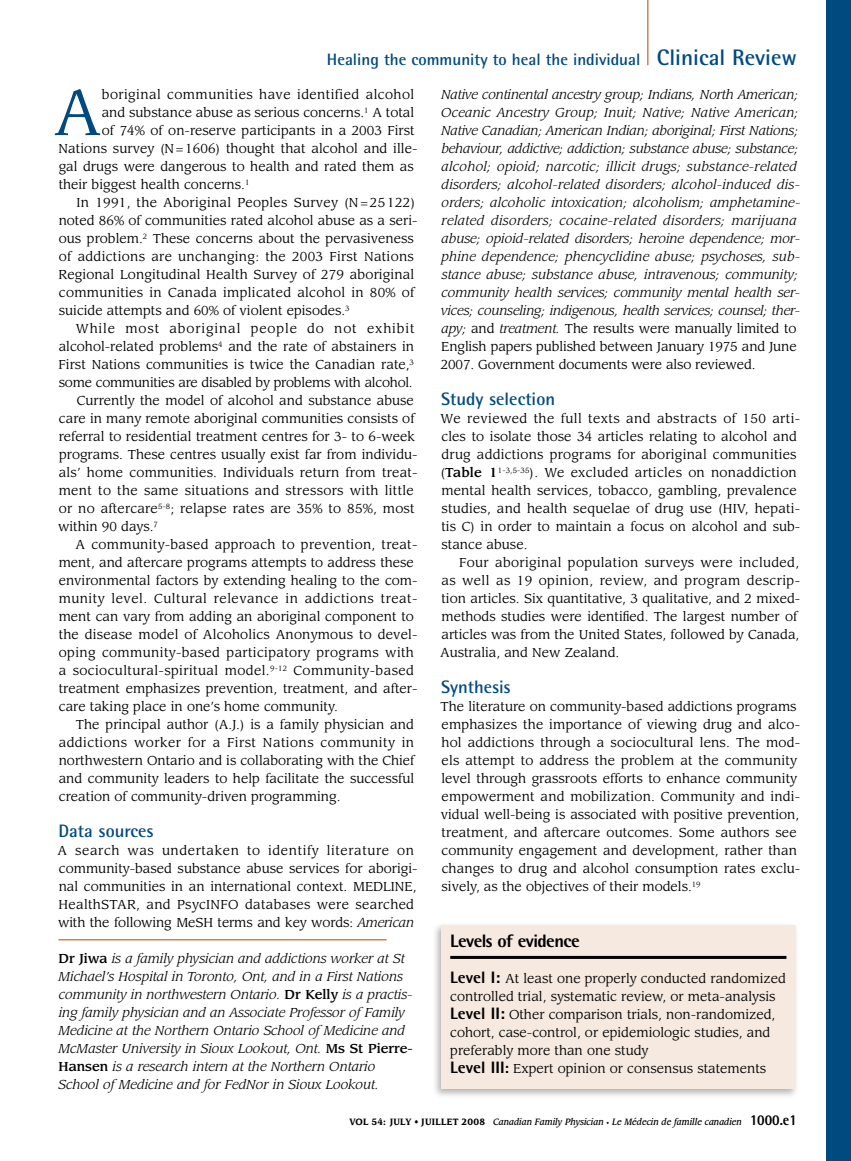
<style>
.page{position:relative;width:851px;height:1161px;background:#fff}
.page>*{position:absolute;margin:0;border:0;box-sizing:border-box;transform-origin:0 0}
.t1{font:63.6px "Leawood Std";color:#004a80}
.t2{font:700 18px "Rotis Semi Sans Std";color:#004a80}
.t3{font:800 18px "Rotis Semi Sans Std";letter-spacing:-.03em;color:#000}
.t4{font:700 16.5px "Rotis Semi Sans Std";color:#004a80}
.t5{font:12.75px/18px "Leawood Std";color:#000}
.t6{font:italic 12.75px/18px "Leawood Std";color:#000}
.t7{font:12.75px "Leawood Std";letter-spacing:.025em;color:#000}
.t8{font:12.75px "Leawood Std";letter-spacing:.02em;color:#000}
.t9{font:12.75px "Leawood Std";letter-spacing:.03em;color:#000}
.t10{font:12.75px "Leawood Std";letter-spacing:.035em;color:#000}
.t11{font:12.75px "Leawood Std";letter-spacing:-.02em;color:#000}
.t12{font:12.75px "Leawood Std";letter-spacing:.065em;color:#000}
.t13{font:italic 500 9px "Leawood Std";color:#000;scale:.9 1}
.s1{font-size:22.5px}
.s2{font-style:italic}
.s3{font-weight:500;font-style:normal}
.s4{font-style:normal}
.s5{font-weight:500}
.s6{font-family:"Rotis Semi Sans Std";font-weight:800;font-size:16.5px}
.s7{font-family:"Rotis Semi Sans Std";font-weight:800;font-size:15px}
.s8{font-weight:700;font-style:normal}
.s9{font-style:normal;font-size:6px}
.s10{font-family:"Rotis Semi Sans Std";font-weight:800;font-style:normal;font-size:15px}
</style>
<div class="page">
<hr style="left:647px;top:0;width:1px;height:65px;background:#cb8354">
<div style="left:430px;top:920px;width:370px;height:180px;background:#000;opacity:.3"></div>
<div style="left:441px;top:926px;width:354px;height:163px;background:#f5e9e0"></div>
<hr style="left:450px;top:956px;width:336px;height:3px;background:#000">
<hr style="left:58px;top:939px;width:328px;height:1px;background:#cb8354">
<div style="left:826px;top:0;width:24px;height:1161px;background:#004a80"></div>
<p class="t4" style="left:327px;top:49px;width:471px">Healing the community to heal the individual <span class="s1">Clinical Review</span></p>
<h1 class="t1" style="left:53px;top:74px;width:50px">A</h1>
<p class="t9" style="left:102px;top:87px;width:314px">boriginal communities have identified alcohol</p>
<p class="t5" style="left:102px;top:104px;width:314px">and substance abuse as serious concerns.<sup>1</sup> A total</p>
<p class="t5" style="left:102px;top:122px;width:314px">of 74% of on-reserve participants in a 2003 First</p>
<p class="t5" style="left:58px;top:140px;width:360px">Nations survey (N=1606) thought that alcohol and ille-</p>
<p class="t5" style="left:59px;top:158px;width:357px">gal drugs were dangerous to health and rated them as</p>
<p class="t5" style="left:59px;top:176px;width:192px">their biggest health concerns.<sup>1</sup></p>
<p class="t8" style="left:77px;top:195px;width:340px">In 1991, the Aboriginal Peoples Survey (N=25122)</p>
<p class="t5" style="left:59px;top:212px;width:360px">noted 86% of communities rated alcohol abuse as a seri-</p>
<p class="t5" style="left:59px;top:230px;width:356px">ous problem.<sup>2</sup> These concerns about the pervasiveness</p>
<p class="t7" style="left:59px;top:249px;width:356px">of addictions are unchanging: the 2003 First Nations</p>
<p class="t5" style="left:59px;top:266px;width:357px">Regional Longitudinal Health Survey of 279 aboriginal</p>
<p class="t8" style="left:59px;top:285px;width:357px">communities in Canada implicated alcohol in 80% of</p>
<p class="t5" style="left:59px;top:302px;width:292px">suicide attempts and 60% of violent episodes.<sup>3</sup></p>
<p class="t12" style="left:76px;top:321px;width:340px">While most aboriginal people do not exhibit</p>
<p class="t5" style="left:59px;top:338px;width:357px">alcohol-related problems<sup>4</sup> and the rate of abstainers in</p>
<p class="t5" style="left:58px;top:356px;width:357px">First Nations communities is twice the Canadian rate,<sup>3</sup></p>
<p class="t11" style="left:59px;top:375px;width:355px">some communities are disabled by problems with alcohol.</p>
<p class="t5" style="left:77px;top:392px;width:338px">Currently the model of alcohol and substance abuse</p>
<p class="t5" style="left:59px;top:410px;width:357px">care in many remote aboriginal communities consists of</p>
<p class="t5" style="left:59px;top:428px;width:358px">referral to residential treatment centres for 3- to 6-week</p>
<p class="t5" style="left:59px;top:446px;width:360px">programs. These centres usually exist far from individu-</p>
<p class="t5" style="left:59px;top:464px;width:360px">als’ home communities. Individuals return from treat-</p>
<p class="t7" style="left:59px;top:483px;width:357px">ment to the same situations and stressors with little</p>
<p class="t5" style="left:59px;top:500px;width:357px">or no aftercare<sup>5-8</sup>; relapse rates are 35% to 85%, most</p>
<p class="t5" style="left:58px;top:518px;width:101px">within 90 days.<sup>7</sup></p>
<p class="t8" style="left:75px;top:537px;width:343px">A community-based approach to prevention, treat-</p>
<p class="t5" style="left:59px;top:554px;width:357px">ment, and aftercare programs attempts to address these</p>
<p class="t5" style="left:59px;top:572px;width:360px">environmental factors by extending healing to the com-</p>
<p class="t10" style="left:59px;top:591px;width:360px">munity level. Cultural relevance in addictions treat-</p>
<p class="t5" style="left:59px;top:608px;width:357px">ment can vary from adding an aboriginal component to</p>
<p class="t5" style="left:59px;top:626px;width:360px">the disease model of Alcoholics Anonymous to devel-</p>
<p class="t7" style="left:59px;top:645px;width:356px">oping community-based participatory programs with</p>
<p class="t9" style="left:59px;top:663px;width:357px">a sociocultural-spiritual model.<sup>9-12</sup> Community-based</p>
<p class="t5" style="left:59px;top:680px;width:360px">treatment emphasizes prevention, treatment, and after-</p>
<p class="t5" style="left:59px;top:698px;width:281px">care taking place in one’s home community.</p>
<p class="t5" style="left:76px;top:716px;width:340px">The principal author (A.J.) is a family physician and</p>
<p class="t10" style="left:59px;top:735px;width:357px">addictions worker for a First Nations community in</p>
<p class="t5" style="left:59px;top:752px;width:357px">northwestern Ontario and is collaborating with the Chief</p>
<p class="t5" style="left:59px;top:770px;width:357px">and community leaders to help facilitate the successful</p>
<p class="t5" style="left:59px;top:788px;width:283px">creation of community-driven programming.</p>
<h2 class="t2" style="left:59px;top:820px;width:97px">Data sources</h2>
<p class="t5" style="left:57px;top:842px;width:361px">A search was undertaken to identify literature on community-based substance abuse services for aborigi&shy;nal communities in an international context. MEDLINE, HealthSTAR, and PsycINFO databases were searched with the following MeSH terms and key words: <span class="s2">American</span></p>
<p class="t6" style="left:58px;top:950px;width:356px"><span class="s3">Dr Jiwa</span> is a family physician and addictions worker at St Michael’s Hospital in Toronto, Ont, and in a First Nations community in northwestern Ontario. <span class="s3">Dr Kelly</span> is a practis&shy;ing family physician and an Associate Professor of Family Medicine at the Northern Ontario School of Medicine and McMaster University in Sioux Lookout, Ont. <span class="s3">Ms St Pierre-Hansen</span> is a research intern at the Northern Ontario School of Medicine and for FedNor in Sioux Lookout.</p>
<p class="t6" style="left:441px;top:86px;width:361px">Native continental ancestry group; Indians, North American; Oceanic Ancestry Group; Inuit; Native; Native American; Native Canadian; American Indian; aboriginal; First Nations; behaviour, addictive; addiction; substance abuse; substance; alcohol; opioid; narcotic; illicit drugs; substance-related disorders; alcohol-related disorders; alcohol-induced dis&shy;orders; alcoholic intoxication; alcoholism; amphetamine&shy;related disorders; cocaine-related disorders; marijuana abuse; opioid-related disorders; heroine dependence; mor&shy;phine dependence; phencyclidine abuse; psychoses, sub&shy;stance abuse; substance abuse, intravenous; community; community health services; community mental health ser&shy;vices; counseling; indigenous, health services; counsel; ther&shy;apy; <span class="s4">and</span> treatment. <span class="s4">The results were manually limited to English papers published between January 1975 and June 2007. Government documents were also reviewed.</span></p>
<h2 class="t2" style="left:441px;top:388px;width:115px">Study selection</h2>
<p class="t5" style="left:440px;top:410px;width:361px">We reviewed the full texts and abstracts of 150 arti&shy;cles to isolate those 34 articles relating to alcohol and drug addictions programs for aboriginal communities (<span class="s5">Table 1</span><sup>1-3,5-35</sup>). We excluded articles on nonaddiction mental health services, tobacco, gambling, prevalence studies, and health sequelae of drug use (HIV, hepati&shy;tis C) in order to maintain a focus on alcohol and sub&shy;stance abuse.</p>
<p class="t5" style="left:440px;top:554px;width:361px;text-indent:19px">Four aboriginal population surveys were included, as well as 19 opinion, review, and program descrip&shy;tion articles. Six quantitative, 3 qualitative, and 2 mixed&shy;methods studies were identified. The largest number of articles was from the United States, followed by Canada, Australia, and New Zealand.</p>
<h2 class="t2" style="left:441px;top:676px;width:71px">Synthesis</h2>
<p class="t5" style="left:440px;top:698px;width:361px">The literature on community-based addictions programs emphasizes the importance of viewing drug and alco&shy;hol addictions through a sociocultural lens. The mod&shy;els attempt to address the problem at the community level through grassroots efforts to enhance community empowerment and mobilization. Community and indi&shy;vidual well-being is associated with positive prevention, treatment, and aftercare outcomes. Some authors see community engagement and development, rather than changes to drug and alcohol consumption rates exclu&shy;sively, as the objectives of their models.<sup>19</sup></p>
<h2 class="t3" style="left:450px;top:929px;width:131px">Levels of evidence</h2>
<p class="t5" style="left:450px;top:970px;width:337px"><span class="s6">Level I:</span> At least one properly conducted randomized controlled trial, systematic review, or meta-analysis <span class="s6">Level II:</span> Other comparison trials, non-randomized, cohort, case-control, or epidemiologic studies, and preferably more than one study<br><span class="s6">Level III</span><span class="s7">:</span> Expert opinion or consensus statements</p>
<p class="t13" style="left:349px;top:1116px;width:498px"><span class="s8">VOL 54: JULY • JUILLET 2008</span> Canadian Family Physician <span class="s9">•</span> Le Médecin de famille canadien <span class="s10">1000.e1</span></p>
</div>
